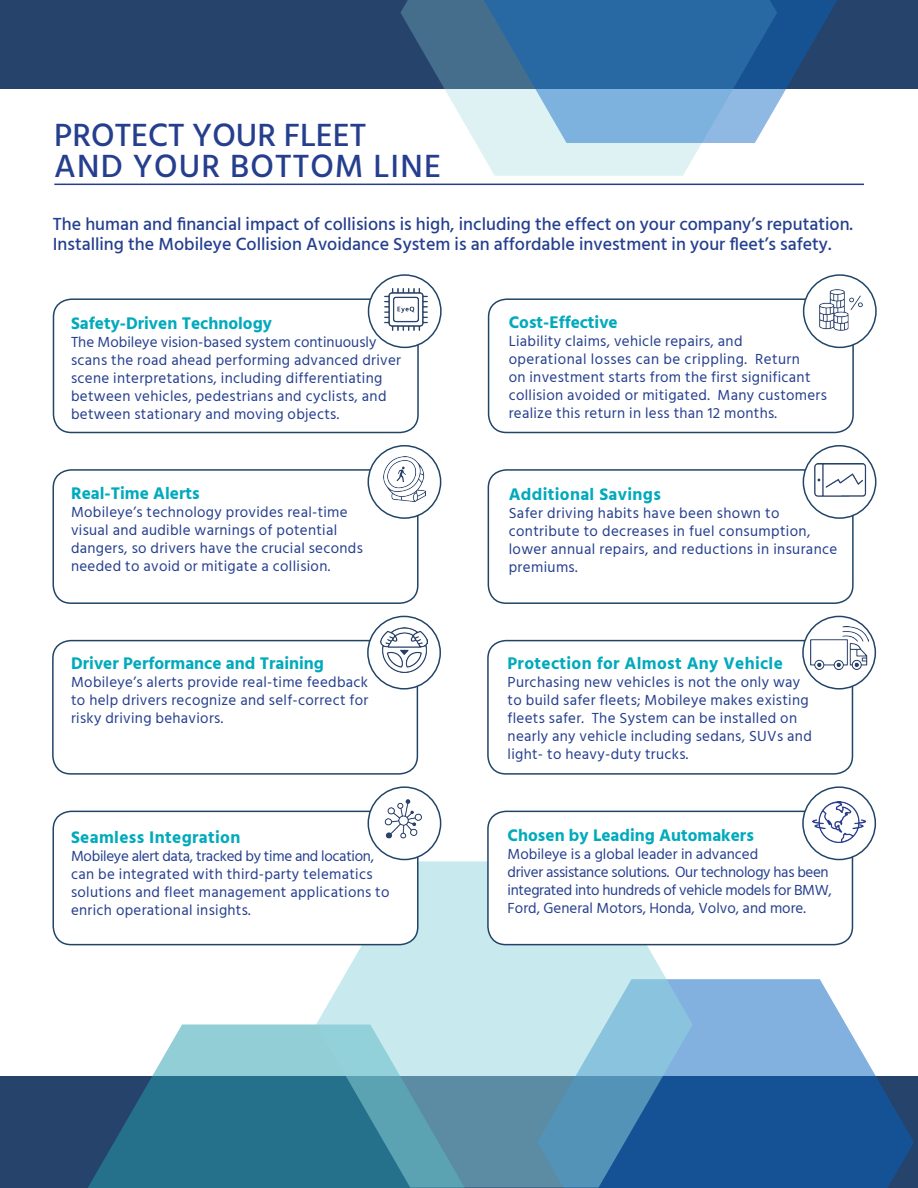
<style>
.page{position:relative;width:918px;height:1188px;background:#25436b}
.page>*{position:absolute;margin:0;border:0;box-sizing:border-box;transform-origin:0 0}
.t1{font:500 33px/31.5px "Hind Siliguri";letter-spacing:.015em;color:#253f8e}
.t2{font:500 18px/20.2px "Hind Siliguri";color:#253f8e}
.t3{font:700 17.25px "Hind Siliguri";color:#00aabc}
.t4{font:700 17.25px "Hind Siliguri";letter-spacing:.02em;color:#00aabc}
.t5{font:15px/18px "Hind Siliguri";letter-spacing:.02em;color:#253f8e}
.t6{font:15px/18px "Hind Siliguri";letter-spacing:-.02em;color:#253f8e}
</style>
<div class="page">
<div style="left:0;top:90px;width:918px;height:986px;background:#fff"></div>
<svg style="left:693px;top:979px;width:221px;height:209px"></svg>
<svg style="left:88px;top:1024px;width:228px;height:164px;fill:#25708b"></svg>
<svg style="left:400px;top:0;width:302px;height:176px"></svg>
<svg style="left:472px;top:0;width:377px;height:143px;background:#5b8cb7"></svg>
<svg style="left:316px;top:861px;width:377px;height:327px;background:#89b8cb"></svg>
<div style="left:53px;top:298px;width:366px;height:135px;border:2px solid #214467;border-radius:18px"></div>
<div style="left:369px;top:275px;width:72px;height:72px;background:#fff;border-radius:50%"></div>
<img style="left:384px;top:288px;width:43px;height:43px">
<div style="left:368px;top:274px;width:74px;height:74px;border:2px solid #214467;border-radius:50%"></div>
<div style="left:52px;top:469px;width:367px;height:135px;border:2px solid #214467;border-radius:18px"></div>
<div style="left:368px;top:446px;width:73px;height:72px;background:#fff;border-radius:50%"></div>
<img style="left:384px;top:457px;width:42px;height:44px">
<div style="left:368px;top:445px;width:73px;height:74px;border:2px solid #214467;border-radius:50%"></div>
<div style="left:52px;top:640px;width:366px;height:135px;border:2px solid #214467;border-radius:18px"></div>
<div style="left:368px;top:616px;width:72px;height:73px;background:#fff;border-radius:50%"></div>
<img style="left:380px;top:628px;width:48px;height:45px">
<div style="left:367px;top:616px;width:74px;height:74px;border:2px solid #214467;border-radius:50%"></div>
<div style="left:53px;top:811px;width:365px;height:134px;background:#fff;border-radius:18px"></div>
<div style="left:52px;top:811px;width:367px;height:134px;border:2px solid #214467;border-radius:18px"></div>
<div style="left:368px;top:787px;width:73px;height:73px;background:#fff;border-radius:50%"></div>
<img style="left:379px;top:794px;width:49px;height:45px">
<div style="left:368px;top:786px;width:73px;height:74px;border:2px solid #214467;border-radius:50%"></div>
<div style="left:488px;top:298px;width:366px;height:135px;border:2px solid #214467;border-radius:18px"></div>
<div style="left:804px;top:275px;width:72px;height:72px;background:#fff;border-radius:50%"></div>
<img style="left:820px;top:289px;width:43px;height:41px">
<div style="left:803px;top:274px;width:74px;height:74px;border:2px solid #214467;border-radius:50%"></div>
<div style="left:488px;top:469px;width:366px;height:135px;border:2px solid #214467;border-radius:18px"></div>
<div style="left:803px;top:446px;width:73px;height:72px;background:#fff;border-radius:50%"></div>
<img style="left:814px;top:464px;width:52px;height:33px">
<div style="left:803px;top:445px;width:73px;height:74px;border:2px solid #214467;border-radius:50%"></div>
<div style="left:487px;top:640px;width:366px;height:135px;border:2px solid #214467;border-radius:18px"></div>
<div style="left:803px;top:616px;width:72px;height:73px;background:#fff;border-radius:50%"></div>
<div style="left:802px;top:616px;width:74px;height:74px;border:2px solid #214467;border-radius:50%"></div>
<img style="left:811px;top:627px;width:57px;height:43px">
<div style="left:488px;top:811px;width:364px;height:134px;background:#fff;border-radius:18px"></div>
<div style="left:487px;top:811px;width:366px;height:134px;border:2px solid #214467;border-radius:18px"></div>
<div style="left:803px;top:787px;width:72px;height:73px;background:#fff;border-radius:50%"></div>
<div style="left:802px;top:786px;width:74px;height:74px;border:2px solid #214467;border-radius:50%"></div>
<img style="left:812px;top:801px;width:54px;height:41px">
<hr style="left:54px;top:184px;width:810px;height:1px;background:#253f8e">
<p class="t1" style="left:54px;top:121px;width:388px">PROTECT YOUR FLEET<br>AND YOUR BOTTOM LINE</p>
<p class="t2" style="left:53px;top:215px;width:802px">The human and financial impact of collisions is high, including the effect on your company’s reputation.<br>Installing the Mobileye Collision Avoidance System is an affordable investment in your fleet’s safety.</p>
<p class="t3" style="left:71px;top:310px;width:202px">Safety-Driven Technology</p>
<p class="t5" style="left:71px;top:334px;width:332px">The Mobileye vision-based system continuously scans the road ahead performing advanced driver scene interpretations, including differentiating between vehicles, pedestrians and cyclists, and between stationary and moving objects.</p>
<p class="t3" style="left:71px;top:480px;width:130px">Real-Time Alerts</p>
<p class="t5" style="left:71px;top:504px;width:293px">Mobileye’s technology provides real-time visual and audible warnings of potential dangers, so drivers have the crucial seconds needed to avoid or mitigate a collision.</p>
<p class="t3" style="left:71px;top:650px;width:254px">Driver Performance and Training</p>
<p class="t5" style="left:71px;top:674px;width:299px;text-align:justify">Mobileye’s alerts provide real-time feedback to help drivers recognize and self-correct for risky driving behaviors.</p>
<p class="t4" style="left:71px;top:823px;width:171px">Seamless Integration</p>
<p class="t5" style="left:71px;top:848px;width:320px">Mobileye alert data, tracked by time and location, can be integrated with third-party telematics solutions and fleet management applications to enrich operational insights.</p>
<p class="t3" style="left:509px;top:309px;width:111px">Cost-Effective</p>
<p class="t5" style="left:509px;top:333px;width:320px">Liability claims, vehicle repairs, and<br>operational losses can be crippling. Return<br>on investment starts from the first significant collision avoided or mitigated. Many customers realize this return in less than 12 months.</p>
<p class="t4" style="left:509px;top:481px;width:154px">Additional Savings</p>
<p class="t5" style="left:509px;top:505px;width:330px">Safer driving habits have been shown to contribute to decreases in fuel consumption, lower annual repairs, and reductions in insurance premiums.</p>
<p class="t4" style="left:508px;top:650px;width:277px">Protection for Almost Any Vehicle</p>
<p class="t5" style="left:508px;top:674px;width:306px">Purchasing new vehicles is not the only way to build safer fleets; Mobileye makes existing fleets safer. The System can be installed on nearly any vehicle including sedans, SUVs and light- to heavy-duty trucks.</p>
<p class="t3" style="left:508px;top:822px;width:248px">Chosen by Leading Automakers</p>
<p class="t6" style="left:508px;top:846px;width:326px">Mobileye is a global leader in advanced<br>driver assistance solutions. Our technology has been integrated into hundreds of vehicle models for BMW, Ford, General Motors, Honda, Volvo, and more.</p>
</div>
